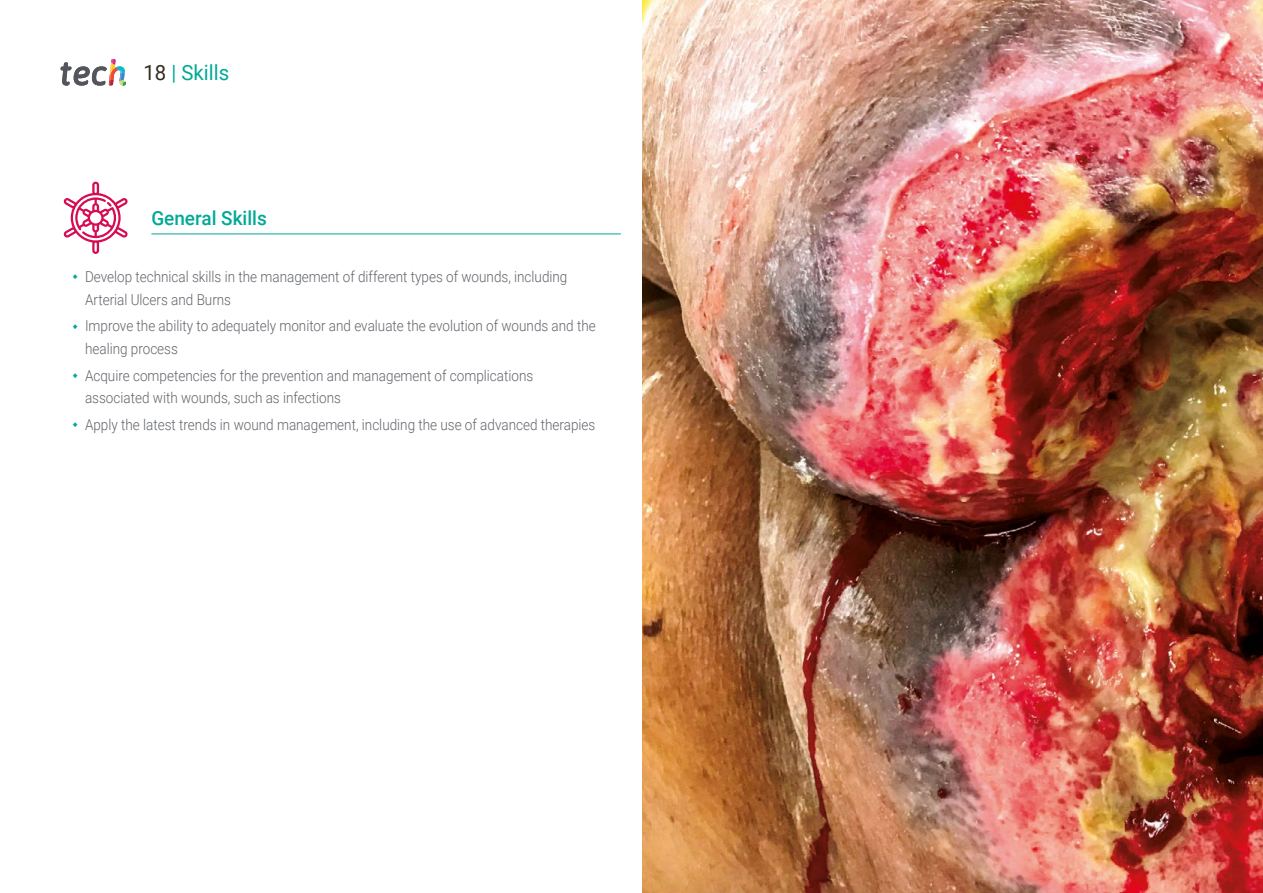
<style>
.page{position:relative;width:1263px;height:893px;background:#fff}
.page>*{position:absolute;margin:0;border:0;box-sizing:border-box;transform-origin:0 0}
.t1{font:21px "Roboto";color:#00a996}
.t2{font:500 19.5px "Roboto";color:#00a996}
.t3{font:300 15px/22.5px "Roboto";color:#61646a;scale:.9 1}
.s1{color:#312e20}
</style>
<div class="page">
<hr style="left:151px;top:234px;width:470px;height:1px;background:#00a996">
<svg style="left:63px;top:182px;width:65px;height:72px"></svg>
<img style="left:642px;top:0;width:621px;height:893px">
<svg style="left:61px;top:59px;width:65px;height:27px"></svg>
<h1 class="t1" style="left:144px;top:57px;width:87px"><span class="s1">18</span> | Skills</h1>
<h2 class="t2" style="left:151px;top:205px;width:117px">General Skills</h2>
<p class="t3" style="left:85px;top:265px;width:537px">Develop technical skills in the management of different types of wounds, including<br>Arterial Ulcers and Burns</p>
<p class="t3" style="left:85px;top:314px;width:569px">Improve the ability to adequately monitor and evaluate the evolution of wounds and the healing process</p>
<p class="t3" style="left:85px;top:364px;width:499px">Acquire competencies for the prevention and management of complications associated with wounds, such as infections</p>
<p class="t3" style="left:85px;top:413px;width:568px">Apply the latest trends in wound management, including the use of advanced therapies</p>
</div>
